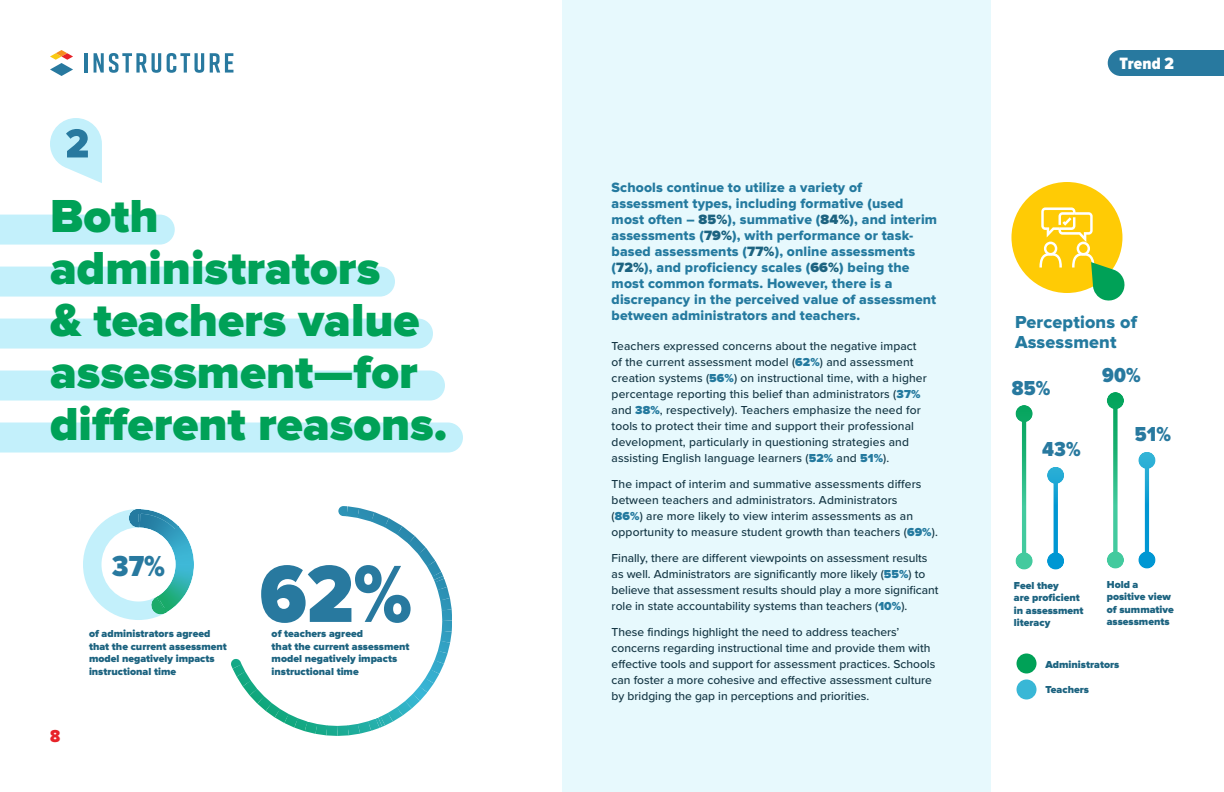
<style>
.page{position:relative;width:1224px;height:792px;background:#fff}
.page>*{position:absolute;margin:0;border:0;box-sizing:border-box;transform-origin:0 0}
.t1{font:900 84px "Proxima Nova Cond";color:#28799f}
.t2{font:900 48px/52px "Proxima Nova";color:#00a157}
.t3{font:900 30px "Proxima Nova Cond";color:#28799f}
.t4{font:900 21px "Proxima Nova Cond";letter-spacing:.01em;color:#28799f}
.t5{font:18px/20px "Proxima Nova Extrabld";letter-spacing:.01em;color:#247a9f}
.t6{font:900 18px "Proxima Nova Cond";color:#e72329}
.t7{font:900 17px "Proxima Nova Cond";letter-spacing:.01em;color:#fff}
.t8{font:14px/16px "Proxima Nova Extrabld";letter-spacing:.01em;color:#247a9f}
.t9{font:500 12px/16px "Proxima Nova";letter-spacing:.01em;color:#143644}
.t10{font:900 10.5px/12.5px "Proxima Nova";color:#1c6380}
.s1{font-family:"Proxima Nova";font-weight:900;color:#1c6380}
.s2{font-weight:900;color:#247a9f}
</style>
<div class="page">
<div style="left:562px;top:0;width:428px;height:792px;background:#e7f9fd"></div>
<div style="left:1108px;top:50px;width:116px;height:26px;background:#28799f"></div>
<hr style="left:85px;top:53px;width:3px;height:20px;background:#28799f">
<svg style="left:167px;top:53px;width:37px;height:20px"></svg>
<svg style="left:94px;top:53px;width:67px;height:20px"></svg>
<svg style="left:210px;top:53px;width:23px;height:20px"></svg>
<svg style="left:50px;top:50px;width:23px;height:26px"></svg>
<svg style="left:231px;top:659px;width:14px;height:18px"></svg>
<img style="left:237px;top:671px;width:14px;height:15px">
<img style="left:243px;top:680px;width:14px;height:15px">
<img style="left:250px;top:689px;width:14px;height:14px">
<img style="left:257px;top:696px;width:15px;height:15px">
<img style="left:266px;top:703px;width:14px;height:14px">
<img style="left:275px;top:709px;width:14px;height:14px">
<img style="left:284px;top:714px;width:13px;height:14px">
<img style="left:294px;top:718px;width:11px;height:13px">
<svg style="left:305px;top:713px;width:87px;height:23px"></svg>
<img style="left:388px;top:707px;width:15px;height:15px">
<img style="left:397px;top:701px;width:15px;height:14px">
<img style="left:405px;top:694px;width:15px;height:14px">
<img style="left:413px;top:687px;width:14px;height:14px">
<img style="left:419px;top:678px;width:15px;height:14px">
<img style="left:425px;top:670px;width:14px;height:13px">
<img style="left:430px;top:664px;width:14px;height:10px">
<svg style="left:432px;top:572px;width:20px;height:92px"></svg>
<img style="left:427px;top:561px;width:14px;height:16px">
<img style="left:418px;top:548px;width:17px;height:19px">
<img style="left:409px;top:536px;width:17px;height:18px">
<img style="left:397px;top:526px;width:18px;height:18px">
<img style="left:384px;top:518px;width:18px;height:17px">
<img style="left:372px;top:512px;width:17px;height:15px">
<img style="left:358px;top:508px;width:16px;height:14px">
<svg style="left:338px;top:506px;width:21px;height:12px"></svg>
<svg style="left:50px;top:118px;width:52px;height:65px"></svg>
<div style="left:1011px;top:182px;width:111px;height:111px;background:#ffcb05;border-radius:50%"></div>
<div style="left:0;top:371px;width:445px;height:30px;background:#c3f0fb"></div>
<div style="left:0;top:215px;width:175px;height:30px;background:#c3f0fb"></div>
<div style="left:0;top:267px;width:395px;height:30px;background:#c3f0fb"></div>
<div style="left:0;top:319px;width:433px;height:30px;background:#c3f0fb"></div>
<div style="left:0;top:423px;width:463px;height:30px;background:#c3f0fb"></div>
<img style="left:1015px;top:405px;width:18px;height:165px">
<img style="left:1047px;top:467px;width:17px;height:103px">
<img style="left:1107px;top:392px;width:17px;height:177px">
<img style="left:1138px;top:452px;width:18px;height:117px">
<svg style="left:1039px;top:207px;width:86px;height:94px"></svg>
<svg style="left:83px;top:509px;width:111px;height:111px"></svg>
<img style="left:151px;top:597px;width:15px;height:18px">
<div style="left:1017px;top:654px;width:20px;height:20px;background:#00a157;border-radius:50%"></div>
<div style="left:1017px;top:680px;width:20px;height:20px;background:#39b7d6;border-radius:50%"></div>
<h2 class="t2" style="left:50px;top:193px;width:399px">Both administrators<br>&amp; teachers value assessment—for different reasons.</h2>
<h3 class="t6" style="left:50px;top:728px;width:12px">8</h3>
<h3 class="t3" style="left:112px;top:553px;width:55px">37%</h3>
<p class="t10" style="left:89px;top:628px;width:139px">of administrators agreed that the current assessment model negatively impacts instructional time</p>
<h1 class="t1" style="left:260px;top:559px;width:154px">62%</h1>
<p class="t10" style="left:272px;top:628px;width:139px">of teachers agreed<br>that the current assessment model negatively impacts instructional time</p>
<p class="t8" style="left:612px;top:180px;width:327px">Schools continue to utilize a variety of assessment types, including formative (used most often – <span class="s1">85%</span>), summative (<span class="s1">84%</span>), and interim assessments (<span class="s1">79%</span>), with performance or task&shy;based assessments (<span class="s1">77%</span>), online assessments (<span class="s1">72%</span>), and proficiency scales (<span class="s1">66%</span>) being the most common formats. However, there is a discrepancy in the perceived value of assessment between administrators and teachers.</p>
<p class="t9" style="left:612px;top:339px;width:317px">Teachers expressed concerns about the negative impact of the current assessment model (<span class="s2">62%</span>) and assessment creation systems (<span class="s2">56%</span>) on instructional time, with a higher percentage reporting this belief than administrators (<span class="s2">37% </span>and <span class="s2">38%</span>, respectively). Teachers emphasize the need for tools to protect their time and support their professional development, particularly in questioning strategies and assisting English language learners (<span class="s2">52%</span> and <span class="s2">51%</span>).</p>
<p class="t9" style="left:612px;top:477px;width:328px">The impact of interim and summative assessments differs between teachers and administrators. Administrators<br>(<span class="s2">86%</span>) are more likely to view interim assessments as an opportunity to measure student growth than teachers (<span class="s2">69%</span>).</p>
<p class="t9" style="left:612px;top:551px;width:329px">Finally, there are different viewpoints on assessment results as well. Administrators are significantly more likely (<span class="s2">55%</span>) to believe that assessment results should play a more significant role in state accountability systems than teachers (<span class="s2">10%</span>).</p>
<p class="t9" style="left:612px;top:625px;width:325px">These findings highlight the need to address teachers’ concerns regarding instructional time and provide them with effective tools and support for assessment practices. Schools can foster a more cohesive and effective assessment culture by bridging the gap in perceptions and priorities.</p>
<h3 class="t7" style="left:1120px;top:56px;width:56px">Trend 2</h3>
<h3 class="t5" style="left:1015px;top:313px;width:123px">Perceptions of<br>Assessment</h3>
<h3 class="t4" style="left:1012px;top:379px;width:40px">85%</h3>
<h3 class="t4" style="left:1042px;top:440px;width:40px">43%</h3>
<h3 class="t4" style="left:1102px;top:366px;width:40px">90%</h3>
<h3 class="t4" style="left:1135px;top:425px;width:38px">51%</h3>
<p class="t10" style="left:1014px;top:579px;width:71px">Feel they<br>are proficient in assessment literacy</p>
<p class="t10" style="left:1107px;top:579px;width:69px">Hold a positive view of summative assessments</p>
<p class="t10" style="left:1046px;top:658px;width:75px">Administrators</p>
<p class="t10" style="left:1046px;top:683px;width:45px">Teachers</p>
</div>
